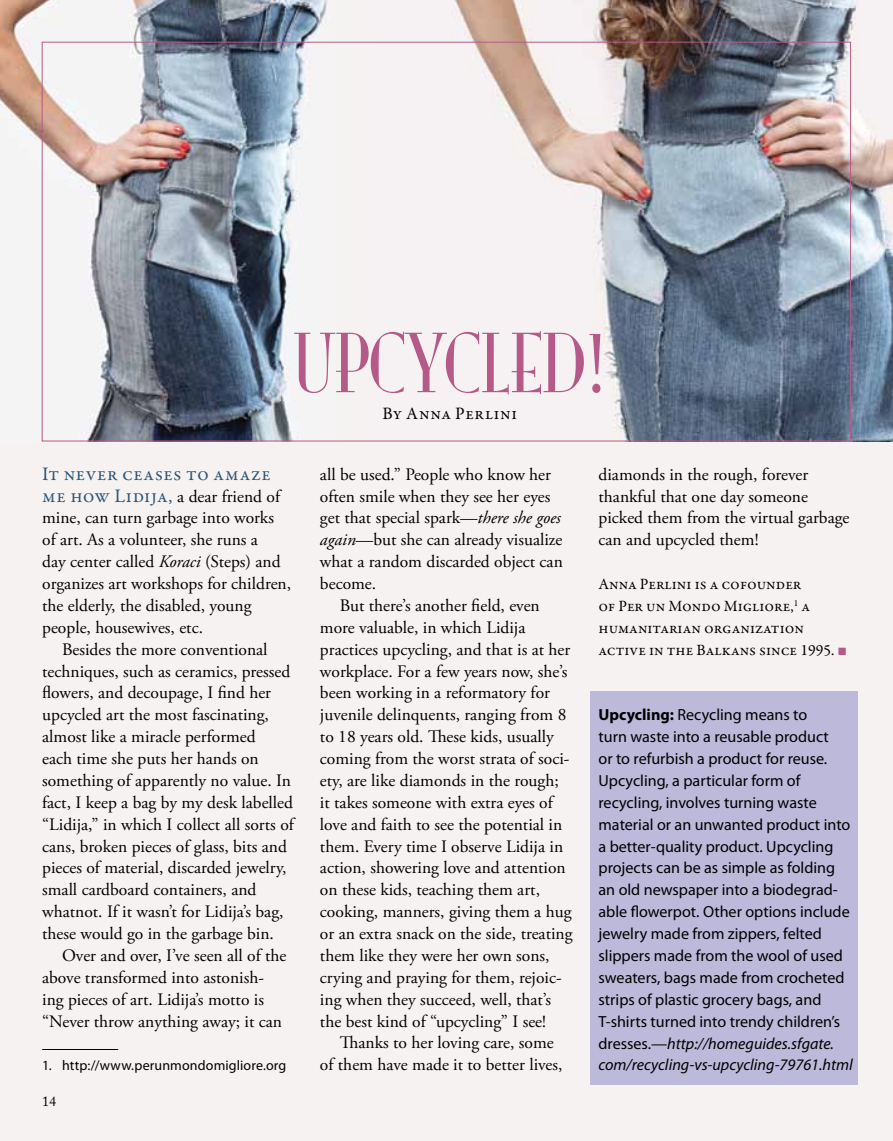
<style>
.page{position:relative;width:893px;height:1141px;background:#f6f2f1}
.page>*{position:absolute;margin:0;border:0;box-sizing:border-box;transform-origin:0 0}
.t1{font:75.25px "Mona Lisa Std Solid";color:#b55a88;scale:.88 1}
.t2{font:19.25px "Garamond Premr Pro";letter-spacing:.025em;color:#2a5577}
.t3{font:17.5px/21.9px "Adobe Garamond Pro";color:#000}
.t4{font:17.5px "Garamond Premr Pro";letter-spacing:.04em;color:#000}
.t5{font:16.1px/21.9px "Myriad Pro";color:#000}
.t6{font:15.75px/21.9px "Garamond Premr Pro";color:#000}
.t7{font:14px "Myriad Pro";letter-spacing:.01em;color:#000}
.t8{font:14px "Adobe Caslon Pro";color:#000}
.s1{font-family:"Garamond Premr Pro";font-size:19.25px;color:#2a5577}
.s2{font-style:italic}
.s3{font-family:"Arial";color:#b55a88}
.s4{font-weight:700}
</style>
<div class="page">
<img style="left:0;top:0;width:372px;height:441px">
<div style="left:590px;top:691px;width:268px;height:394px;background:#bcb9da"></div>
<img style="left:372px;top:0;width:521px;height:441px">
<hr style="left:42px;top:1049px;width:76px;height:1px;background:#000">
<h1 class="t1" style="left:293px;top:318px;width:359px">UPCYCLED!</h1>
<p class="t4" style="left:382px;top:403px;width:136px">By Anna Perlini</p>
<p class="t2" style="left:42px;top:462px;width:230px">It never ceases to amaze</p>
<p class="t3" style="left:42px;top:486px;width:250px"><span class="s1">me how Lidija,</span> a dear friend of mine, can turn garbage into works of art. As a volunteer, she runs a<br>day center called <span class="s2">Koraci</span> (Steps) and organizes art workshops for children, the elderly, the disabled, young people, housewives, etc.</p>
<p class="t3" style="left:42px;top:639px;width:253px;text-indent:20px">Besides the more conventional techniques, such as ceramics, pressed flowers, and decoupage, I find her upcycled art the most fascinating, almost like a miracle performed<br>each time she puts her hands on something of apparently no value. In fact, I keep a bag by my desk labelled “Lidija,” in which I collect all sorts of cans, broken pieces of glass, bits and pieces of material, discarded jewelry, small cardboard containers, and whatnot. If it wasn’t for Lidija’s bag, these would go in the garbage bin.</p>
<p class="t3" style="left:42px;top:945px;width:246px;text-indent:20px">Over and over, I’ve seen all of the above transformed into astonish&shy;ing pieces of art. Lidija’s motto is “Never throw anything away; it can</p>
<p class="t7" style="left:42px;top:1057px;width:246px">1. http://www.perunmondomigliore.org</p>
<p class="t8" style="left:42px;top:1093px;width:15px">14</p>
<p class="t3" style="left:320px;top:464px;width:244px">all be used.” People who know her often smile when they see her eyes get that special spark—<span class="s2">there she goes again</span>—but she can already visualize what a random discarded object can become.</p>
<p class="t3" style="left:320px;top:595px;width:254px;text-indent:20px">But there’s another field, even more valuable, in which Lidija practices upcycling, and that is at her workplace. For a few years now, she’s been working in a reformatory for juvenile delinquents, ranging from 8 to 18 years old. These kids, usually coming from the worst strata of soci&shy;ety, are like diamonds in the rough; it takes someone with extra eyes of love and faith to see the potential in them. Every time I observe Lidija in action, showering love and attention on these kids, teaching them art, cooking, manners, giving them a hug or an extra snack on the side, treating them like they were her own sons, crying and praying for them, rejoic&shy;ing when they succeed, well, that’s the best kind of “upcycling” I see!</p>
<p class="t3" style="left:320px;top:1033px;width:244px;text-indent:20px">Thanks to her loving care, some of them have made it to better lives,</p>
<p class="t3" style="left:599px;top:464px;width:252px">diamonds in the rough, forever thankful that one day someone picked them from the virtual garbage can and upcycled them!</p>
<p class="t6" style="left:598px;top:574px;width:250px">Anna Perlini is a cofounder<br>of Per un Mondo Migliore,<sup>1</sup> a humanitarian organization active in the Balkans since 1995. <span class="s3">■</span></p>
<p class="t5" style="left:598px;top:704px;width:256px"><span class="s4">Upcycling:</span> Recycling means to<br>turn waste into a reusable product<br>or to refurbish a product for reuse.<br>Upcycling, a particular form of recycling, involves turning waste material or an unwanted product into a better-quality product. Upcycling projects can be as simple as folding an old newspaper into a biodegrad&shy;able flowerpot. Other options include jewelry made from zippers, felted slippers made from the wool of used sweaters, bags made from crocheted strips of plastic grocery bags, and T-shirts turned into trendy children’s dresses.—<span class="s2">http://homeguides.sfgate. com/recycling-vs-upcycling-79761.html</span></p>
</div>
